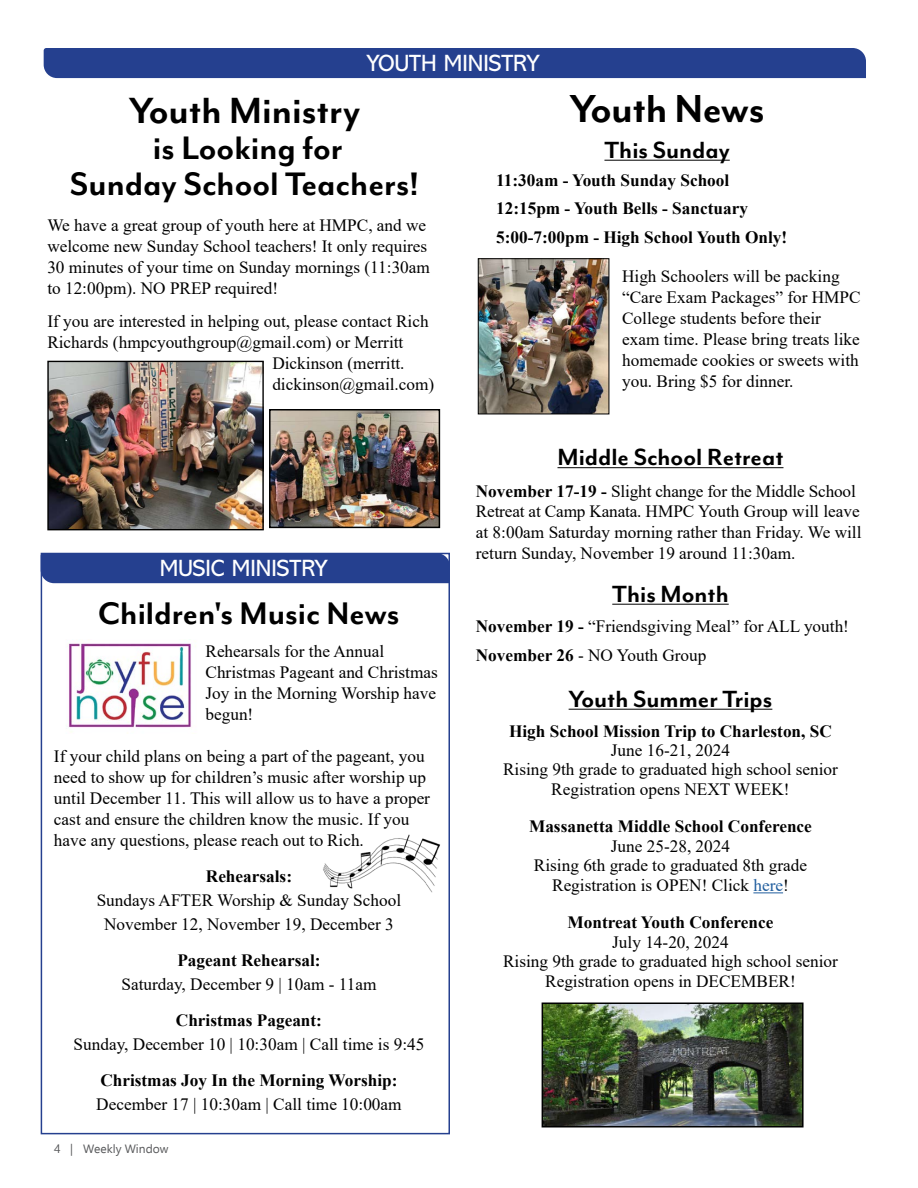
<style>
.page{position:relative;width:918px;height:1188px;background:#fff}
.page>*{position:absolute;margin:0;border:0;box-sizing:border-box;transform-origin:0 0}
.t1{font:700 45px "Mr Eaves Mod OT";letter-spacing:-.01em;color:#000}
.t2{font:700 42px "Mr Eaves Mod OT";color:#000}
.t3{font:700 37.5px/36px "Mr Eaves Mod OT";color:#000;text-align:center}
.t4{font:700 36px "Mr Eaves Mod OT";color:#000}
.t5{font:700 27px "Mr Eaves Mod OT";color:#000}
.t6{font:23.7px "Abadi MT Pro";color:#fff}
.t7{font:17.25px/21px "Times New Roman";color:#000}
.t8{font:700 17.25px/28.5px "Times New Roman";color:#000}
.t9{font:12px "Ebrima";color:#58595b}
.s1{font-weight:700}
.s2{color:#215e9e}
</style>
<div class="page">
<div style="left:44px;top:48px;width:822px;height:30px;background:#25408f"></div>
<hr style="left:604px;top:160px;width:126px;height:1px;background:#000">
<hr style="left:558px;top:467px;width:225px;height:1px;background:#000">
<hr style="left:612px;top:604px;width:117px;height:1px;background:#000">
<hr style="left:569px;top:709px;width:203px;height:1px;background:#000">
<hr style="left:753px;top:892px;width:30px;height:1px;background:#215e9e">
<img style="left:480px;top:260px;width:127px;height:152px">
<div style="left:478px;top:258px;width:131px;height:156px;border:1px solid #000"></div>
<img style="left:68px;top:643px;width:128px;height:89px">
<div style="left:44px;top:556px;width:403px;height:27px;background:#25408f"></div>
<div style="left:41px;top:553px;width:409px;height:581px;border:2px solid #25408f"></div>
<img style="left:49px;top:363px;width:213px;height:165px">
<div style="left:47px;top:361px;width:217px;height:169px;border:1px solid #000"></div>
<img style="left:272px;top:412px;width:165px;height:113px">
<div style="left:269px;top:409px;width:171px;height:119px;border:2px solid #000"></div>
<img style="left:545px;top:1006px;width:256px;height:118px">
<div style="left:542px;top:1003px;width:262px;height:124px;border:2px solid #000"></div>
<img style="left:323px;top:827px;width:125px;height:74px">
<h3 class="t6" style="left:366px;top:50px;width:175px">YOUTH MINISTRY</h3>
<h2 class="t2" style="left:129px;top:87px;width:233px">Youth Ministry</h2>
<h3 class="t3" style="left:70px;top:130px;width:351px">is Looking for<br>Sunday School Teachers!</h3>
<p class="t7" style="left:47px;top:214px;width:384px">We have a great group of youth here at HMPC, and we welcome new Sunday School teachers! It only requires 30 minutes of your time on Sunday mornings (11:30am to 12:00pm). NO PREP required!</p>
<p class="t7" style="left:47px;top:310px;width:383px">If you are interested in helping out, please contact Rich</p>
<p class="t7" style="left:47px;top:331px;width:358px">Richards (hmpcyouthgroup@gmail.com) or Merritt</p>
<p class="t7" style="left:272px;top:352px;width:134px">Dickinson (merritt.</p>
<p class="t7" style="left:272px;top:373px;width:164px">dickinson@gmail.com)</p>
<h3 class="t6" style="left:160px;top:555px;width:170px">MUSIC MINISTRY</h3>
<h3 class="t4" style="left:98px;top:594px;width:303px">Children's Music News</h3>
<p class="t7" style="left:206px;top:640px;width:234px">Rehearsals for the Annual<br>Christmas Pageant and Christmas<br>Joy in the Morning Worship have begun!</p>
<p class="t7" style="left:54px;top:745px;width:378px">If your child plans on being a part of the pageant, you need to show up for children’s music after worship up until December 11. This will allow us to have a proper cast and ensure the children know the music. If you have any questions, please reach out to Rich.</p>
<p class="t8" style="left:206px;top:861px;width:88px">Rehearsals:</p>
<p class="t7" style="left:97px;top:888px;width:306px;line-height:24px;text-align:center">Sundays AFTER Worship &amp; Sunday School<br>November 12, November 19, December 3</p>
<p class="t8" style="left:177px;top:945px;width:145px">Pageant Rehearsal:</p>
<p class="t7" style="left:121px;top:973px;width:257px">Saturday, December 9 | 10am - 11am</p>
<p class="t8" style="left:176px;top:1005px;width:148px">Christmas Pageant:</p>
<p class="t7" style="left:74px;top:1033px;width:352px">Sunday, December 10 | 10:30am | Call time is 9:45</p>
<p class="t8" style="left:100px;top:1065px;width:299px">Christmas Joy In the Morning Worship:</p>
<p class="t7" style="left:96px;top:1093px;width:307px">December 17 | 10:30am | Call time 10:00am</p>
<p class="t9" style="left:54px;top:1140px;width:116px">4 | Weekly Window</p>
<h1 class="t1" style="left:570px;top:84px;width:197px">Youth News</h1>
<h3 class="t5" style="left:604px;top:135px;width:127px">This Sunday</h3>
<p class="t8" style="left:496px;top:165px;width:293px">11:30am - Youth Sunday School<br>12:15pm - Youth Bells - Sanctuary<br>5:00-7:00pm - High School Youth Only!</p>
<p class="t7" style="left:622px;top:265px;width:240px">High Schoolers will be packing “Care Exam Packages” for HMPC<br>College students before their exam time. Please bring treats like homemade cookies or sweets with you. Bring $5 for dinner.</p>
<h3 class="t5" style="left:558px;top:442px;width:227px">Middle School Retreat</h3>
<p class="t7" style="left:476px;top:480px;width:387px"><span class="s1">November 17-19 -</span> Slight change for the Middle School Retreat at Camp Kanata. HMPC Youth Group will leave at 8:00am Saturday morning rather than Friday. We will return Sunday, November 19 around 11:30am.</p>
<h3 class="t5" style="left:612px;top:579px;width:118px">This Month</h3>
<p class="t7" style="left:476px;top:610px;width:375px;line-height:30px"><span class="s1">November 19 -</span> “Friendsgiving Meal” for ALL youth!<br><span class="s1">November 26</span> - NO Youth Group</p>
<h3 class="t5" style="left:569px;top:684px;width:205px">Youth Summer Trips</h3>
<p class="t8" style="left:509px;top:716px;width:324px">High School Mission Trip to Charleston, SC</p>
<p class="t7" style="left:503px;top:740px;width:336px;line-height:19.5px;text-align:center">June 16-21, 2024<br>Rising 9th grade to graduated high school senior<br>Registration opens NEXT WEEK!</p>
<p class="t8" style="left:529px;top:812px;width:284px">Massanetta Middle School Conference</p>
<p class="t7" style="left:534px;top:836px;width:275px;line-height:19.5px;text-align:center">June 25-28, 2024<br>Rising 6th grade to graduated 8th grade<br>Registration is OPEN! Click <span class="s2">here</span>!</p>
<p class="t8" style="left:568px;top:908px;width:207px">Montreat Youth Conference</p>
<p class="t7" style="left:503px;top:932px;width:336px;line-height:19.5px;text-align:center">July 14-20, 2024<br>Rising 9th grade to graduated high school senior<br>Registration opens in DECEMBER!</p>
</div>
